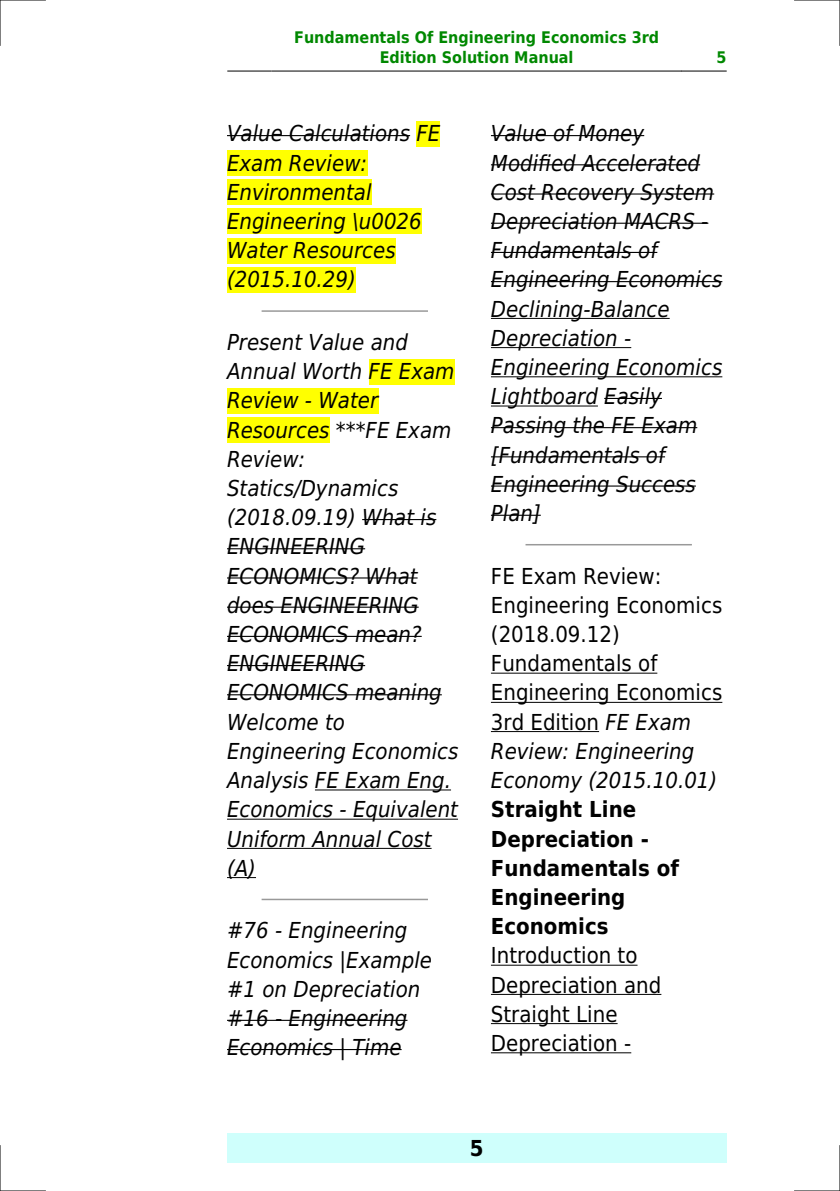
<style>
.page{position:relative;width:840px;height:1191px;background:#fff}
.page>*{position:absolute;margin:0;border:0;box-sizing:border-box;transform-origin:0 0}
.t1{font:italic 22px/29.2px "DejaVu Sans Condensed";color:#000}
.t2{font:22px/29.2px "DejaVu Sans Condensed";color:#000}
.t3{font:700 22px/29.2px "DejaVu Sans Condensed";color:#000}
.t4{font:700 16px/19.2px "DejaVu Sans Condensed";color:#080;text-align:center}
.s1{font-style:italic}
</style>
<div class="page">
<hr style="left:227px;top:71px;width:44px;height:1px;background:#000">
<hr style="left:272px;top:71px;width:408px;height:1px;background:#000">
<hr style="left:681px;top:71px;width:44px;height:1px;background:#000">
<div style="left:227px;top:1133px;width:499px;height:29px;background:#cffffc"></div>
<hr style="left:227px;top:135px;width:183px;height:1px;background:#000">
<div style="left:416px;top:121px;width:24px;height:25px;background:#ff0"></div>
<div style="left:227px;top:150px;width:140px;height:26px;background:#ff0"></div>
<div style="left:227px;top:179px;width:144px;height:26px;background:#ff0"></div>
<div style="left:227px;top:208px;width:194px;height:26px;background:#ff0"></div>
<div style="left:227px;top:238px;width:168px;height:25px;background:#ff0"></div>
<div style="left:227px;top:267px;width:128px;height:25px;background:#ff0"></div>
<hr style="left:262px;top:310px;width:165px;height:2px;background:#999">
<div style="left:368px;top:359px;width:86px;height:25px;background:#ff0"></div>
<div style="left:227px;top:388px;width:151px;height:26px;background:#ff0"></div>
<div style="left:227px;top:417px;width:102px;height:26px;background:#ff0"></div>
<hr style="left:362px;top:519px;width:74px;height:1px;background:#000">
<hr style="left:227px;top:548px;width:138px;height:1px;background:#000">
<hr style="left:227px;top:577px;width:190px;height:1px;background:#000">
<hr style="left:227px;top:606px;width:191px;height:2px;background:#000">
<hr style="left:227px;top:636px;width:194px;height:1px;background:#000">
<hr style="left:227px;top:665px;width:138px;height:1px;background:#000">
<hr style="left:227px;top:694px;width:214px;height:1px;background:#000">
<hr style="left:315px;top:789px;width:136px;height:1px;background:#000">
<hr style="left:227px;top:818px;width:231px;height:1px;background:#000">
<hr style="left:227px;top:848px;width:204px;height:1px;background:#000">
<svg style="left:227px;top:877px;width:29px;height:1px"></svg>
<hr style="left:262px;top:898px;width:165px;height:2px;background:#999">
<hr style="left:227px;top:1019px;width:180px;height:2px;background:#000">
<hr style="left:227px;top:1049px;width:174px;height:1px;background:#000">
<hr style="left:490px;top:135px;width:154px;height:1px;background:#000">
<hr style="left:490px;top:164px;width:209px;height:1px;background:#000">
<hr style="left:490px;top:193px;width:223px;height:2px;background:#000">
<hr style="left:490px;top:223px;width:218px;height:1px;background:#000">
<hr style="left:490px;top:252px;width:167px;height:1px;background:#000">
<hr style="left:490px;top:281px;width:232px;height:1px;background:#000">
<hr style="left:490px;top:318px;width:179px;height:1px;background:#000">
<hr style="left:490px;top:347px;width:141px;height:1px;background:#000">
<hr style="left:490px;top:376px;width:232px;height:1px;background:#000">
<hr style="left:490px;top:405px;width:107px;height:1px;background:#000">
<hr style="left:604px;top:398px;width:57px;height:1px;background:#000">
<hr style="left:490px;top:427px;width:207px;height:1px;background:#000">
<hr style="left:490px;top:456px;width:174px;height:1px;background:#000">
<hr style="left:490px;top:485px;width:205px;height:1px;background:#000">
<hr style="left:490px;top:515px;width:50px;height:1px;background:#000">
<hr style="left:526px;top:544px;width:164px;height:1px;background:#999">
<hr style="left:490px;top:672px;width:167px;height:1px;background:#000">
<hr style="left:490px;top:702px;width:232px;height:1px;background:#000">
<hr style="left:490px;top:731px;width:108px;height:1px;background:#000">
<hr style="left:490px;top:964px;width:147px;height:1px;background:#000">
<hr style="left:490px;top:994px;width:171px;height:1px;background:#000">
<hr style="left:490px;top:1023px;width:127px;height:1px;background:#000">
<hr style="left:490px;top:1052px;width:141px;height:1px;background:#000">
<hr style="left:0;top:0;width:45px;height:1px;background:#000">
<hr style="left:794px;top:0;width:45px;height:1px;background:#000">
<hr style="left:0;top:1190px;width:45px;height:1px;background:#000">
<hr style="left:794px;top:1190px;width:45px;height:1px;background:#000">
<hr style="left:0;top:0;width:1px;height:45px;background:#000">
<hr style="left:0;top:1145px;width:1px;height:46px;background:#000">
<hr style="left:839px;top:0;width:1px;height:45px;background:#000">
<hr style="left:839px;top:1145px;width:1px;height:46px;background:#000">
<p class="t4" style="left:294px;top:28px;width:366px">Fundamentals Of Engineering Economics 3rd<br>Edition Solution Manual</p>
<p class="t4" style="left:716px;top:48px;width:12px">5</p>
<p class="t1" style="left:227px;top:119px;width:215px">Value Calculations FE<br>Exam Review:<br>Environmental<br>Engineering \u0026<br>Water Resources (2015.10.29)</p>
<p class="t1" style="left:227px;top:328px;width:233px">Present Value and<br>Annual Worth FE Exam<br>Review - Water<br>Resources ***FE Exam<br>Review:<br>Statics/Dynamics (2018.09.19) What is<br>ENGINEERING<br>ECONOMICS? What does ENGINEERING<br>ECONOMICS mean?<br>ENGINEERING<br>ECONOMICS meaning<br>Welcome to<br>Engineering Economics<br>Analysis FE Exam Eng.<br>Economics - Equivalent<br>Uniform Annual Cost (A)</p>
<p class="t1" style="left:227px;top:916px;width:206px">#76 - Engineering<br>Economics |Example #1 on Depreciation #16 - Engineering<br>Economics | Time</p>
<p class="t1" style="left:490px;top:119px;width:233px">Value of Money<br>Modified Accelerated<br>Cost Recovery System<br>Depreciation MACRS -<br>Fundamentals of<br>Engineering Economics<br>Declining-Balance<br>Depreciation -<br>Engineering Economics<br>Lightboard Easily<br>Passing the FE Exam [Fundamentals of<br>Engineering Success<br>Plan]</p>
<p class="t2" style="left:490px;top:561px;width:233px">FE Exam Review:<br>Engineering Economics (2018.09.12)<br>Fundamentals of<br>Engineering Economics<br>3rd Edition <span class="s1">FE Exam<br>Review: Engineering<br>Economy (2015.10.01)</span></p>
<p class="t3" style="left:490px;top:795px;width:189px">Straight Line<br>Depreciation -<br>Fundamentals of<br>Engineering<br>Economics</p>
<p class="t2" style="left:490px;top:941px;width:172px">Introduction to<br>Depreciation and<br>Straight Line<br>Depreciation -</p>
<p class="t3" style="left:469px;top:1133px;width:15px">5</p>
</div>
